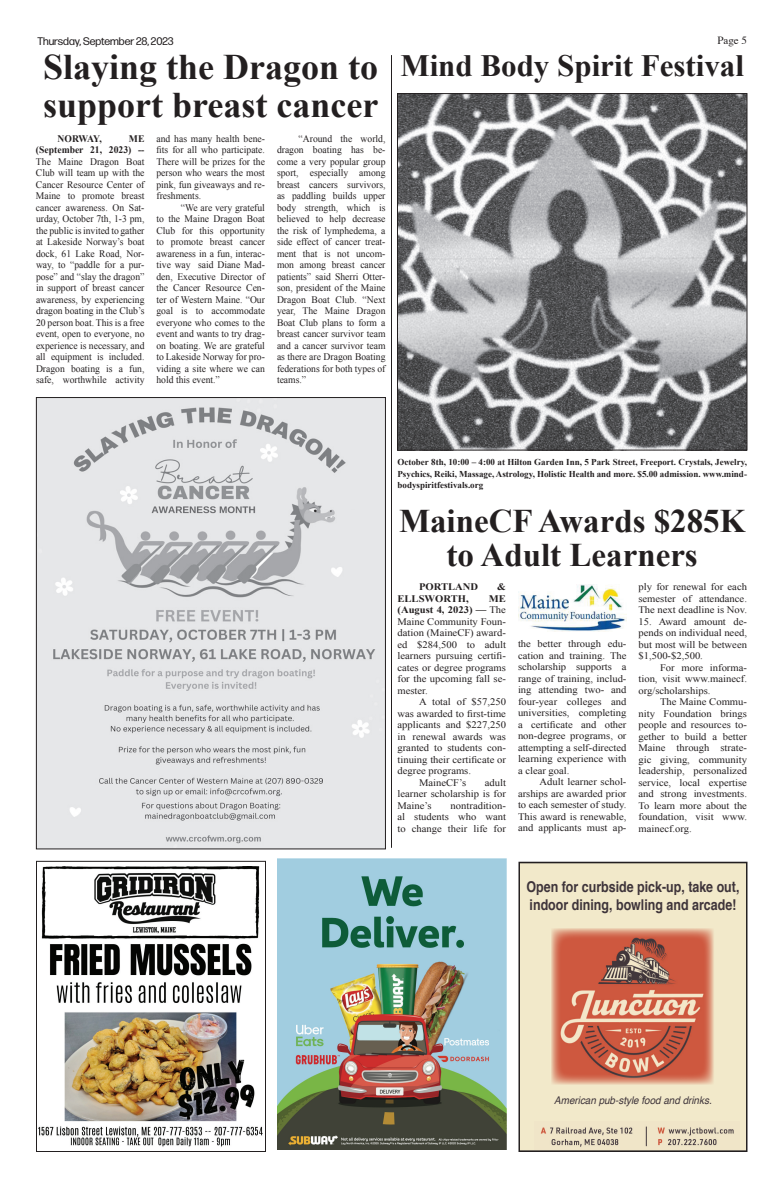
<style>
.page{position:relative;width:783px;height:1188px;background:#fff}
.page>*{position:absolute;margin:0;border:0;box-sizing:border-box;transform-origin:0 0}
.t1{font:700 36px/38px "Times New Roman";color:#231f20}
.t2{font:700 33px/34px "Times New Roman";color:#231f20;text-align:center}
.t3{font:700 31px "Times New Roman";color:#231f20}
.t4{font:700 14.9px/17.9px "Helvetica";color:#3e343a;scale:.84 1}
.t5{font:11px "Forma DJR Deck";color:#231f20}
.t6{font:11px "Times";color:#231f20}
.t7{font:italic 10.6px "Helvetica";color:#3e343a;scale:.93 1}
.t8{font:10px/11.5px "Times New Roman";color:#231f20;text-align:justify;scale:.96 1}
.t9{font:10px/11.5px "Times New Roman";color:#231f20;text-align:justify;scale:1.06 1}
.t10{font:700 10px/11.5px "Times New Roman";color:#231f20;text-align:right;scale:.96 1}
.t11{font:700 10px "Times New Roman";color:#231f20;scale:1.06 1}
.t12{font:700 9px/11.5px "Times New Roman";color:#231f20;text-align:justify}
.s1{font-weight:700}
</style>
<div class="page">
<img style="left:278px;top:859px;width:229px;height:290px">
<div style="left:519px;top:863px;width:228px;height:288px;background:#f2e9ca"></div>
<div style="left:518px;top:862px;width:230px;height:290px;border:2px solid #231f20"></div>
<img style="left:552px;top:929px;width:162px;height:156px">
<img style="left:540px;top:1126px;width:194px;height:21px">
<img style="left:38px;top:867px;width:225px;height:280px">
<div style="left:36px;top:861px;width:230px;height:291px;border:1px solid #231f20"></div>
<img style="left:399px;top:95px;width:346px;height:353px">
<div style="left:397px;top:93px;width:350px;height:357px;border:1px solid #231f20"></div>
<hr style="left:391px;top:55px;width:1px;height:793px;background:#231f20">
<img style="left:38px;top:399px;width:346px;height:448px">
<div style="left:36px;top:397px;width:350px;height:452px;border:1px solid #231f20"></div>
<img style="left:518px;top:585px;width:108px;height:46px">
<p class="t5" style="left:38px;top:34px;width:138px">Thursday, September 28, 2023</p>
<p class="t6" style="left:717px;top:30px;width:31px">Page 5</p>
<h1 class="t1" style="left:43px;top:48px;width:337px">Slaying the Dragon to support breast cancer</h1>
<p class="t10" style="left:58px;top:132px;width:48px">NORWAY,</p>
<p class="t8" style="left:156px;top:132px;width:115px">and has many health bene&shy;fits for all who participate.<br>There will be prizes for the person who wears the most pink, fun giveaways and re&shy;freshments.</p>
<p class="t8" style="left:156px;top:201px;width:115px;text-indent:24px">“We are very grateful to the Maine Dragon Boat Club for this opportunity to promote breast cancer awareness in a fun, interac&shy;tive way said Diane Mad&shy;den, Executive Director of the Cancer Resource Cen&shy;ter of Western Maine. “Our goal is to accommodate everyone who comes to the event and wants to try drag&shy;on boating. We are grateful to Lakeside Norway for pro&shy;viding a site where we can hold this event.”</p>
<p class="t8" style="left:277px;top:132px;width:115px;text-indent:22px">“Around the world, dragon boating has be&shy;come a very popular group sport, especially among breast cancers survivors, as paddling builds upper body strength, which is believed to help decrease the risk of lymphedema, a side effect of cancer treat&shy;ment that is not uncom&shy;mon among breast cancer patients” said Sherri Otter&shy;son, president of the Maine Dragon Boat Club. “Next year, The Maine Dragon Boat Club plans to form a breast cancer survivor team and a cancer survivor team as there are Dragon Boating federations for both types of teams.”</p>
<p class="t10" style="left:36px;top:132px;width:115px">ME<br>(September 21, 2023) --</p>
<p class="t8" style="left:36px;top:155px;width:115px">The Maine Dragon Boat Club will team up with the Cancer Resource Center of Maine to promote breast cancer awareness. On Sat&shy;urday, October 7th, 1-3 pm, the public is invited to gather at Lakeside Norway’s boat dock, 61 Lake Road, Nor&shy;way, to “paddle for a pur&shy;pose” and “slay the dragon” in support of breast cancer awareness, by experiencing dragon boating in the Club’s 20 person boat. This is a free event, open to everyone, no experience is necessary, and all equipment is included.<br>Dragon boating is a fun, safe, worthwhile activity</p>
<h3 class="t3" style="left:400px;top:44px;width:345px">Mind Body Spirit Festival</h3>
<p class="t12" style="left:398px;top:456px;width:351px">October 8th, 10:00 – 4:00 at Hilton Garden Inn, 5 Park Street, Freeport. Crystals, Jewelry, Psychics, Reiki, Massage, Astrology, Holistic Health and more. $5.00 admission. www.mind&shy;bodyspiritfestivals.org</p>
<h2 class="t2" style="left:399px;top:503px;width:348px">MaineCF Awards $285K to Adult Learners</h2>
<p class="t11" style="left:419px;top:580px;width:57px">PORTLAND</p>
<p class="t11" style="left:497px;top:580px;width:10px">&amp;</p>
<p class="t11" style="left:397px;top:591px;width:69px">ELLSWORTH,</p>
<p class="t9" style="left:638px;top:581px;width:104px">ply for renewal for each semester of attendance.<br>The next deadline is Nov.</p>
<p class="t9" style="left:638px;top:616px;width:104px">15. Award amount de&shy;pends on individual need, but most will be between $1,500-$2,500.</p>
<p class="t9" style="left:638px;top:662px;width:104px;text-indent:22px">For more informa&shy;tion, visit www.mainecf. org/scholarships.</p>
<p class="t9" style="left:638px;top:696px;width:104px;text-indent:22px">The Maine Commu&shy;nity Foundation brings people and resources to&shy;gether to build a better Maine through strate&shy;gic giving, community leadership, personalized service, local expertise and strong investments.<br>To learn more about the foundation, visit www. mainecf.org.</p>
<p class="t9" style="left:397px;top:592px;width:104px;text-indent:91px"><span class="s1">ME (August 4, 2023) —</span> The Maine Community Foun&shy;dation (MaineCF) award&shy;ed $284,500 to adult learners pursuing certifi&shy;cates or degree programs for the upcoming fall se&shy;mester.</p>
<p class="t9" style="left:419px;top:696px;width:83px">A total of $57,250</p>
<p class="t9" style="left:398px;top:707px;width:104px">was awarded to first-time</p>
<p class="t9" style="left:398px;top:719px;width:104px">applicants and $227,250</p>
<p class="t9" style="left:398px;top:730px;width:104px">in renewal awards was</p>
<p class="t9" style="left:398px;top:742px;width:104px">granted to students con-</p>
<p class="t9" style="left:398px;top:753px;width:104px">tinuing their certificate or</p>
<p class="t9" style="left:398px;top:765px;width:71px">degree programs.</p>
<p class="t9" style="left:419px;top:776px;width:46px">MaineCF’s</p>
<p class="t9" style="left:518px;top:638px;width:104px">the better through edu&shy;cation and training. The scholarship supports a range of training, includ&shy;ing attending two- and four-year colleges and universities, completing a certificate and other non-degree programs, or attempting a self-directed learning experience with a clear goal.</p>
<p class="t9" style="left:518px;top:776px;width:104px;text-indent:22px">Adult learner schol&shy;arships are awarded prior to each semester of study.<br>This award is renewable, and applicants must ap-</p>
<p class="t9" style="left:398px;top:776px;width:104px;text-indent:87px">adult learner scholarship is for Maine’s</p>
<p class="t9" style="left:398px;top:799px;width:104px;text-indent:53px">nontradition&shy;al students who want to change their life for</p>
<h3 class="t4" style="left:527px;top:878px;width:255px">Open for curbside pick-up, take out, indoor dining, bowling and arcade!</h3>
<p class="t7" style="left:554px;top:1092px;width:171px">American pub-style food and drinks.</p>
</div>
